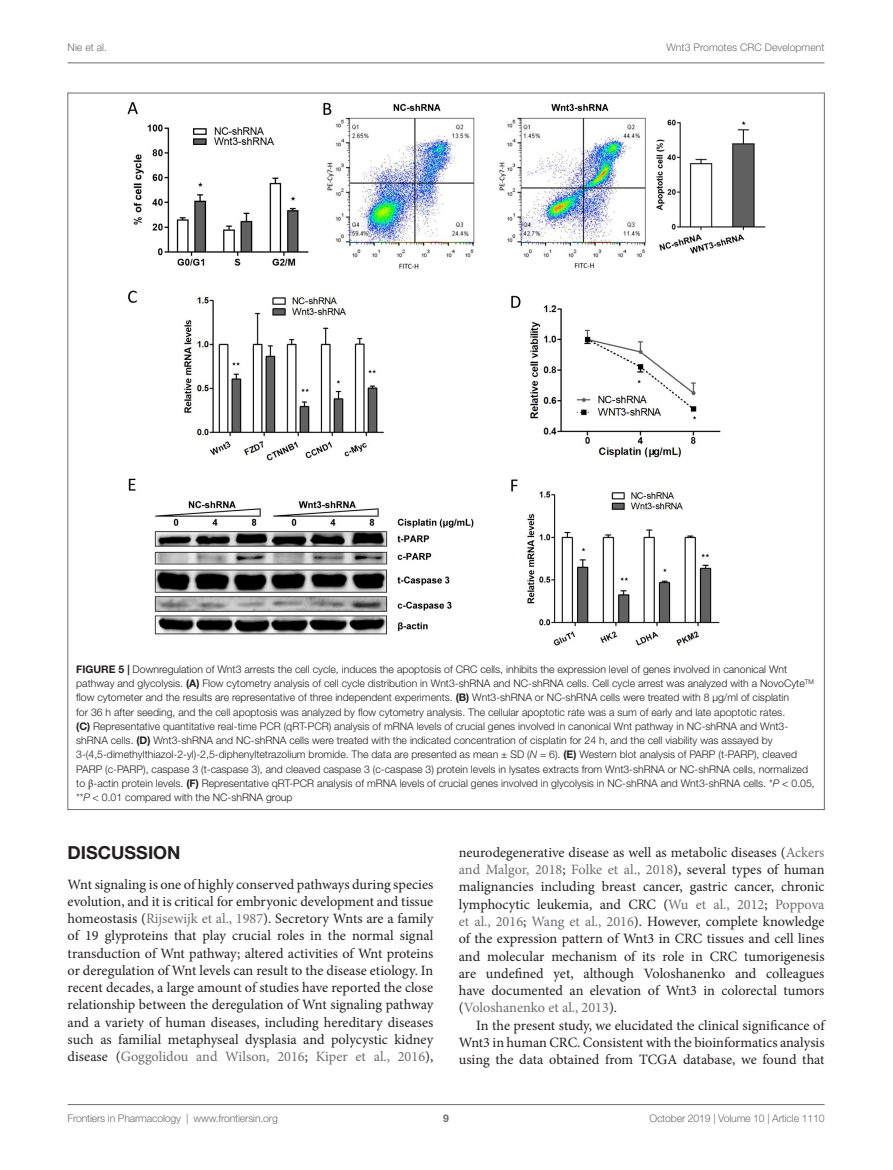
<style>
.page{position:relative;width:893px;height:1170px;background:#fff}
.page>*{position:absolute;margin:0;border:0;box-sizing:border-box;transform-origin:0 0}
._1{font:700 18px "Helvetica Neue LT Std";color:#231f20}
.T1{font:14.25px/17.2px "Minion Pro";color:#231f20;text-align:justify}
.T{font:14.25px/17.2px "Minion Pro";letter-spacing:-.005em;color:#231f20;text-align:justify}
.FC{font:300 10.5px/14.2px "Helvetica Neue LT Std";color:#231f20}
.t1{font:300 10.5px "Helvetica Neue LT Std";letter-spacing:-.015em;color:#6c6d70}
.t2{font:700 10.5px "Helvetica Neue LT Std";color:#6c6d70}
.s1{font-weight:700}
.s2{font-style:italic}
.s3{font-family:"Minion Pro";font-weight:400}
.s4{color:#6c6d70}
</style>
<div class="page">
<hr style="left:68px;top:63px;width:756px;height:1px;background:#6c6d70">
<hr style="left:68px;top:1104px;width:756px;height:1px;background:#6c6d70">
<img style="left:127px;top:102px;width:638px;height:543px">
<p class="t1" style="left:68px;top:41px;width:41px">Nie et al.</p>
<p class="t1" style="left:666px;top:41px;width:160px">Wnt3 Promotes CRC Development</p>
<p class="FC" style="left:76px;top:661px;width:740px"><span class="s1">FIGURE 5 |</span> Downregulation of Wnt3 arrests the cell cycle, induces the apoptosis of CRC cells, inhibits the expression level of genes involved in canonical Wnt pathway and glycolysis. <span class="s1">(A)</span> Flow cytometry analysis of cell cycle distribution in Wnt3-shRNA and NC-shRNA cells. Cell cycle arrest was analyzed with a NovoCyte<sup>TM </sup>flow cytometer and the results are representative of three independent experiments. <span class="s1">(B)</span> Wnt3-shRNA or NC-shRNA cells were treated with 8 μg/ml of cisplatin<br>for 36 h after seeding, and the cell apoptosis was analyzed by flow cytometry analysis. The cellular apoptotic rate was a sum of early and late apoptotic rates.<br><span class="s1">(C)</span> Representative quantitative real-time PCR (qRT-PCR) analysis of mRNA levels of crucial genes involved in canonical Wnt pathway in NC-shRNA and Wnt3- shRNA cells. <span class="s1">(D)</span> Wnt3-shRNA and NC-shRNA cells were treated with the indicated concentration of cisplatin for 24 h, and the cell viability was assayed by 3-(4,5-dimethylthiazol-2-yl)-2,5-diphenyltetrazolium bromide. The data are presented as mean ± SD (<span class="s2">N</span> = 6). <span class="s1">(E)</span> Western blot analysis of PARP (t-PARP), cleaved PARP (c-PARP), caspase 3 (t-caspase 3), and cleaved caspase 3 (c-caspase 3) protein levels in lysates extracts from Wnt3-shRNA or NC-shRNA cells, normalized to <span class="s3">β</span>-actin protein levels. <span class="s1">(F)</span> Representative qRT-PCR analysis of mRNA levels of crucial genes involved in glycolysis in NC-shRNA and Wnt3-shRNA cells. *<span class="s2">P</span> &lt; 0.05, **<span class="s2">P</span> &lt; 0.01 compared with the NC-shRNA group</p>
<p class="_1" style="left:68px;top:841px;width:115px">DISCUSSION</p>
<p class="T1" style="left:68px;top:875px;width:367px">Wnt signaling is one of highly conserved pathways during species evolution, and it is critical for embryonic development and tissue homeostasis (<span class="s4">Rijsewijk et al., 1987</span>). Secretory Wnts are a family of 19 glyproteins that play crucial roles in the normal signal transduction of Wnt pathway; altered activities of Wnt proteins or deregulation of Wnt levels can result to the disease etiology. In recent decades, a large amount of studies have reported the close relationship between the deregulation of Wnt signaling pathway and a variety of human diseases, including hereditary diseases such as familial metaphyseal dysplasia and polycystic kidney disease (<span class="s4">Goggolidou and Wilson, 2016</span>; <span class="s4">Kiper et al., 2016</span>),</p>
<p class="T1" style="left:459px;top:843px;width:367px">neurodegenerative disease as well as metabolic diseases (<span class="s4">Ackers and Malgor, 2018</span>; <span class="s4">Folke et al., 2018</span>), several types of human malignancies including breast cancer, gastric cancer, chronic lymphocytic leukemia, and CRC (<span class="s4">Wu et al., 2012</span>; <span class="s4">Poppova et al., 2016</span>; <span class="s4">Wang et al., 2016</span>). However, complete knowledge of the expression pattern of Wnt3 in CRC tissues and cell lines and molecular mechanism of its role in CRC tumorigenesis are undefined yet, although Voloshanenko and colleagues have documented an elevation of Wnt3 in colorectal tumors (<span class="s4">Voloshanenko et al., 2013</span>).</p>
<p class="T" style="left:459px;top:1016px;width:367px;text-indent:17px">In the present study, we elucidated the clinical significance of Wnt3 in human CRC. Consistent with the bioinformatics analysis using the data obtained from TCGA database, we found that</p>
<p class="t1" style="left:68px;top:1111px;width:212px">Frontiers in Pharmacology | www.frontiersin.org</p>
<p class="t2" style="left:443px;top:1111px;width:7px">9</p>
<p class="t1" style="left:649px;top:1111px;width:177px">October 2019 | Volume 10 | Article 1110</p>
</div>
